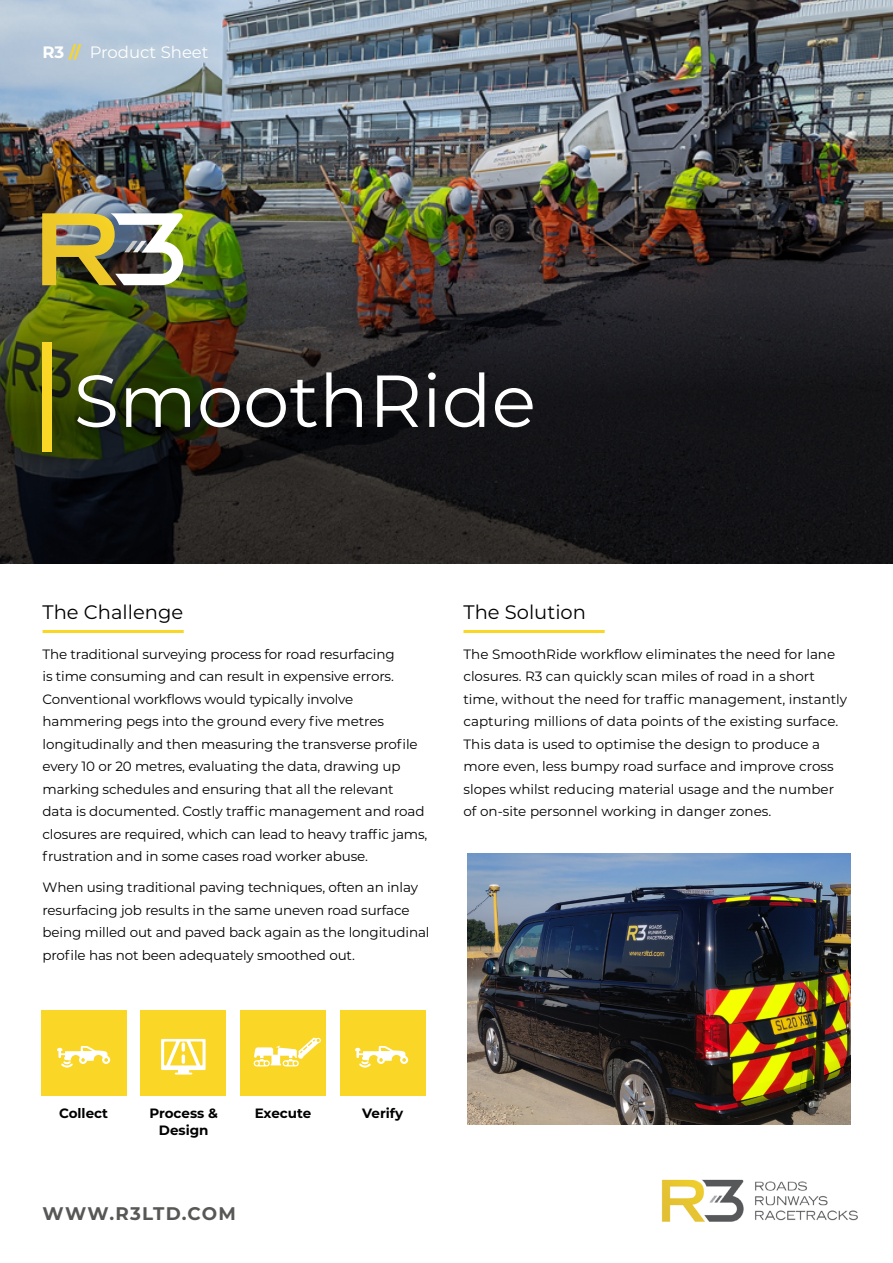
<style>
.page{position:relative;width:893px;height:1263px;background:#fff}
.page>*{position:absolute;margin:0;border:0;box-sizing:border-box;transform-origin:0 0}
.t1{font:73.5px "Montserrat";color:#fff}
.t2{font:19.5px "Montserrat";color:#000}
.t3{font:700 18.3px "Montserrat";letter-spacing:.07em;color:#575756}
.t4{font:16.5px "Montserrat";color:#fff}
.t5{font:13.5px/22.5px "Montserrat";letter-spacing:-.01em;color:#000}
.t6{font:700 13.5px/16.5px "Montserrat";color:#000;text-align:center}
.s1{font-weight:700}
.s2{font-weight:700;color:#fad627}
</style>
<div class="page">
<img style="left:0;top:0;width:893px;height:563px">
<img style="left:661px;top:1179px;width:197px;height:43px">
<hr style="left:43px;top:630px;width:141px;height:3px;background:#fad627">
<hr style="left:463px;top:630px;width:142px;height:3px;background:#fad627">
<img style="left:42px;top:213px;width:141px;height:72px">
<img style="left:468px;top:854px;width:382px;height:271px">
<div style="left:43px;top:342px;width:9px;height:109px;background:#fad627"></div>
<div style="left:41px;top:1011px;width:85px;height:85px;background:#fad627"></div>
<div style="left:141px;top:1011px;width:85px;height:85px;background:#fad627"></div>
<div style="left:240px;top:1011px;width:86px;height:85px;background:#fad627"></div>
<div style="left:340px;top:1011px;width:85px;height:85px;background:#fad627"></div>
<svg style="left:57px;top:1046px;width:53px;height:21px"></svg>
<svg style="left:355px;top:1046px;width:53px;height:21px"></svg>
<svg style="left:161px;top:1039px;width:45px;height:35px"></svg>
<svg style="left:254px;top:1037px;width:67px;height:29px"></svg>
<p class="t4" style="left:43px;top:41px;width:168px"><span class="s1">R3</span> <span class="s2">//</span> Product Sheet</p>
<h1 class="t1" style="left:74px;top:350px;width:464px">SmoothRide</h1>
<h2 class="t2" style="left:43px;top:599px;width:142px">The Challenge</h2>
<p class="t5" style="left:43px;top:642px;width:386px">The traditional surveying process for road resurfacing<br>is time consuming and can result in expensive errors.<br>Conventional workflows would typically involve hammering pegs into the ground every five metres longitudinally and then measuring the transverse profile every 10 or 20 metres, evaluating the data, drawing up marking schedules and ensuring that all the relevant<br>data is documented. Costly traffic management and road closures are required, which can lead to heavy traffic jams, frustration and in some cases road worker abuse.</p>
<p class="t5" style="left:43px;top:876px;width:388px">When using traditional paving techniques, often an inlay resurfacing job results in the same uneven road surface being milled out and paved back again as the longitudinal profile has not been adequately smoothed out.</p>
<h2 class="t2" style="left:463px;top:599px;width:124px">The Solution</h2>
<p class="t5" style="left:463px;top:642px;width:385px">The SmoothRide workflow eliminates the need for lane closures. R3 can quickly scan miles of road in a short time, without the need for traffic management, instantly capturing millions of data points of the existing surface.<br>This data is used to optimise the design to produce a more even, less bumpy road surface and improve cross slopes whilst reducing material usage and the number of on-site personnel working in danger zones.</p>
<p class="t6" style="left:59px;top:1104px;width:51px">Collect</p>
<p class="t6" style="left:149px;top:1104px;width:70px">Process &amp;<br>Design</p>
<p class="t6" style="left:255px;top:1104px;width:58px">Execute</p>
<p class="t6" style="left:362px;top:1104px;width:43px">Verify</p>
<h3 class="t3" style="left:43px;top:1200px;width:195px">WWW.R3LTD.COM</h3>
</div>
